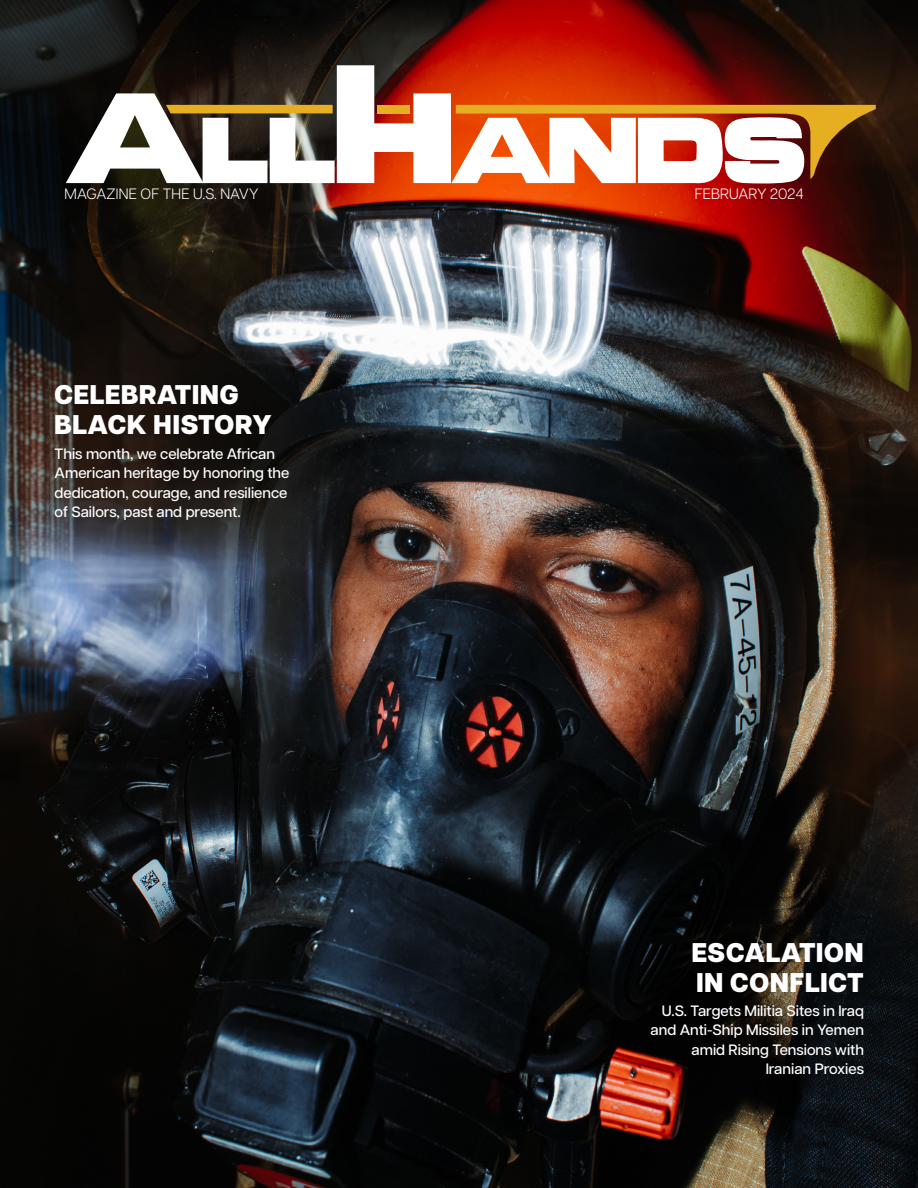
<style>
.page{position:relative;width:918px;height:1188px;background:#fff}
.page>*{position:absolute;margin:0;border:0;box-sizing:border-box;transform-origin:0 0}
.t1{font:800 27px/30px "Articulat CF";letter-spacing:.01em;color:#fff}
.t2{font:500 15px/19.5px "Articulat CF";color:#fff}
.t3{font:300 15px "Articulat CF";letter-spacing:.01em;color:#fff}
</style>
<div class="page">
<img style="left:0;top:0;width:918px;height:1188px">
<svg style="left:66px;top:65px;width:810px;height:120px"></svg>
<p class="t3" style="left:65px;top:183px;width:195px">MAGAZINE OF THE U.S. NAVY</p>
<h1 class="t1" style="left:54px;top:380px;width:219px">CELEBRATING<br>BLACK HISTORY</h1>
<p class="t2" style="left:55px;top:443px;width:236px">This month, we celebrate African American heritage by honoring the dedication, courage, and resilience of Sailors, past and present.</p>
<p class="t3" style="left:695px;top:183px;width:111px">FEBRUARY 2024</p>
<h1 class="t1" style="left:691px;top:937px;width:174px">ESCALATION<br>IN CONFLICT</h1>
<p class="t2" style="left:651px;top:1000px;width:215px;text-align:right">U.S. Targets Militia Sites in Iraq and Anti-Ship Missiles in Yemen amid Rising Tensions with<br>Iranian Proxies</p>
</div>
